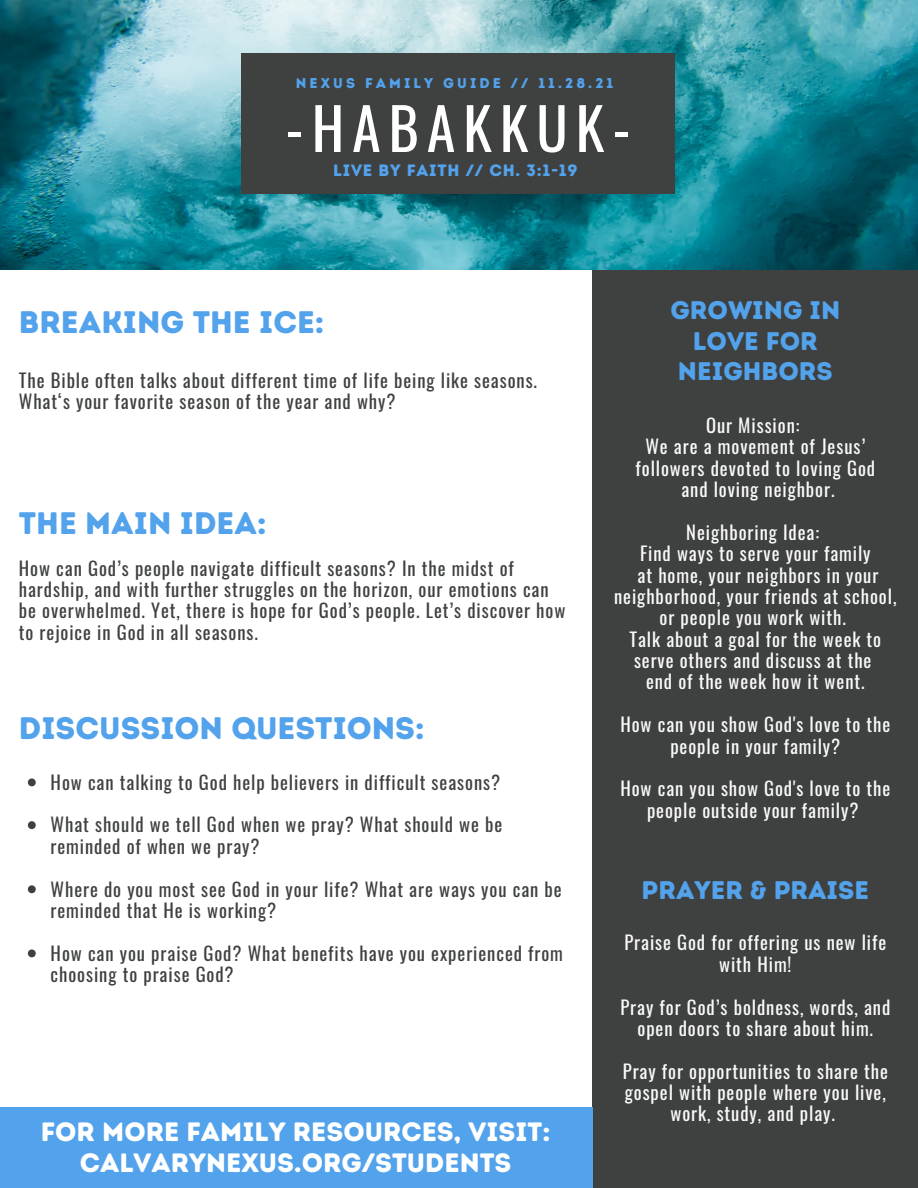
<style>
.page{position:relative;width:918px;height:1188px;background:#fff}
.page>*{position:absolute;margin:0;border:0;box-sizing:border-box;transform-origin:0 0}
.t1{font:57.9px "Oswald";letter-spacing:.135em;color:#fff}
.t2{font:31.2px "Intro Rust Base";color:#53a2ec}
.t3{font:26.55px/31.5px "Intro Rust Base";color:#fff;text-align:center}
.t4{font:25.5px/30.3px "Intro Rust Base";color:#53a2ec;text-align:center}
.t5{font:18.75px/21.3px "Oswald";letter-spacing:.05em;color:#3f4141}
.t6{font:18.75px/21.3px "Oswald";letter-spacing:.05em;color:#fafafa;text-align:center}
.t7{font:16.5px "Intro Rust Base";letter-spacing:.05em;color:#53a2ec}
.t8{font:14.25px "Intro Rust Base";letter-spacing:.215em;color:#53a2ec}
</style>
<div class="page">
<div style="left:593px;top:270px;width:325px;height:918px;background:#3f4141"></div>
<img style="left:0;top:0;width:918px;height:270px">
<div style="left:241px;top:54px;width:434px;height:140px;background:#3f4141"></div>
<div style="left:0;top:1107px;width:593px;height:81px;background:#53a2ec"></div>
<svg style="left:28px;top:778px;width:8px;height:8px"></svg>
<svg style="left:28px;top:821px;width:8px;height:8px"></svg>
<svg style="left:28px;top:885px;width:8px;height:8px"></svg>
<svg style="left:28px;top:949px;width:8px;height:8px"></svg>
<p class="t8" style="left:296px;top:75px;width:319px">NEXUS FAMILY GUIDE // 11.28.21</p>
<p class="t1" style="left:285px;top:83px;width:347px">-HABAKKUK-</p>
<p class="t7" style="left:333px;top:160px;width:246px">LIVE BY FAITH // CH. 3:1-19</p>
<p class="t2" style="left:19px;top:304px;width:307px">BREAKING THE ICE:</p>
<p class="t5" style="left:19px;top:369px;width:520px">The Bible often talks about different time of life being like seasons.<br>What‘s your favorite season of the year and why?</p>
<p class="t2" style="left:19px;top:504px;width:249px">THE MAIN IDEA:</p>
<p class="t5" style="left:19px;top:556px;width:548px">How can God’s people navigate difficult seasons? In the midst of hardship, and with further struggles on the horizon, our emotions can be overwhelmed. Yet, there is hope for God’s people. Let’s discover how to rejoice in God in all seasons.</p>
<p class="t2" style="left:19px;top:710px;width:407px">DISCUSSION QUESTIONS:</p>
<p class="t5" style="left:51px;top:771px;width:451px">How can talking to God help believers in difficult seasons?</p>
<p class="t5" style="left:51px;top:813px;width:453px">What should we tell God when we pray? What should we be reminded of when we pray?</p>
<p class="t5" style="left:51px;top:877px;width:513px">Where do you most see God in your life? What are ways you can be reminded that He is working?</p>
<p class="t5" style="left:51px;top:942px;width:514px">How can you praise God? What benefits have you experienced from choosing to praise God?</p>
<p class="t3" style="left:41px;top:1116px;width:511px">FOR MORE FAMILY RESOURCES, VISIT:<br>CALVARYNEXUS.ORG/STUDENTS</p>
<p class="t4" style="left:670px;top:295px;width:171px">GROWING IN<br>LOVE FOR<br>NEIGHBORS</p>
<p class="t6" style="left:706px;top:414px;width:95px">Our Mission:</p>
<p class="t6" style="left:636px;top:435px;width:241px">We are a movement of Jesus’ followers devoted to loving God</p>
<p class="t6" style="left:681px;top:478px;width:155px">and loving neighbor.</p>
<p class="t6" style="left:686px;top:521px;width:134px">Neighboring Idea:</p>
<p class="t6" style="left:640px;top:542px;width:232px">Find ways to serve your family</p>
<p class="t6" style="left:614px;top:563px;width:284px">at home, your neighbors in your neighborhood, your friends at school, or people you work with.</p>
<p class="t6" style="left:629px;top:628px;width:253px;text-align:left">Talk about a goal for the week to serve others and discuss at the</p>
<p class="t6" style="left:646px;top:670px;width:220px">end of the week how it went.</p>
<p class="t6" style="left:620px;top:713px;width:271px">How can you show God's love to the people in your family?</p>
<p class="t6" style="left:620px;top:777px;width:271px">How can you show God's love to the people outside your family?</p>
<p class="t4" style="left:642px;top:875px;width:229px">PRAYER &amp; PRAISE</p>
<p class="t6" style="left:624px;top:931px;width:263px">Praise God for offering us new life with Him!</p>
<p class="t6" style="left:620px;top:995px;width:272px">Pray for God’s boldness, words, and open doors to share about him.</p>
<p class="t6" style="left:623px;top:1060px;width:267px">Pray for opportunities to share the gospel with people where you live, work, study, and play.</p>
</div>
